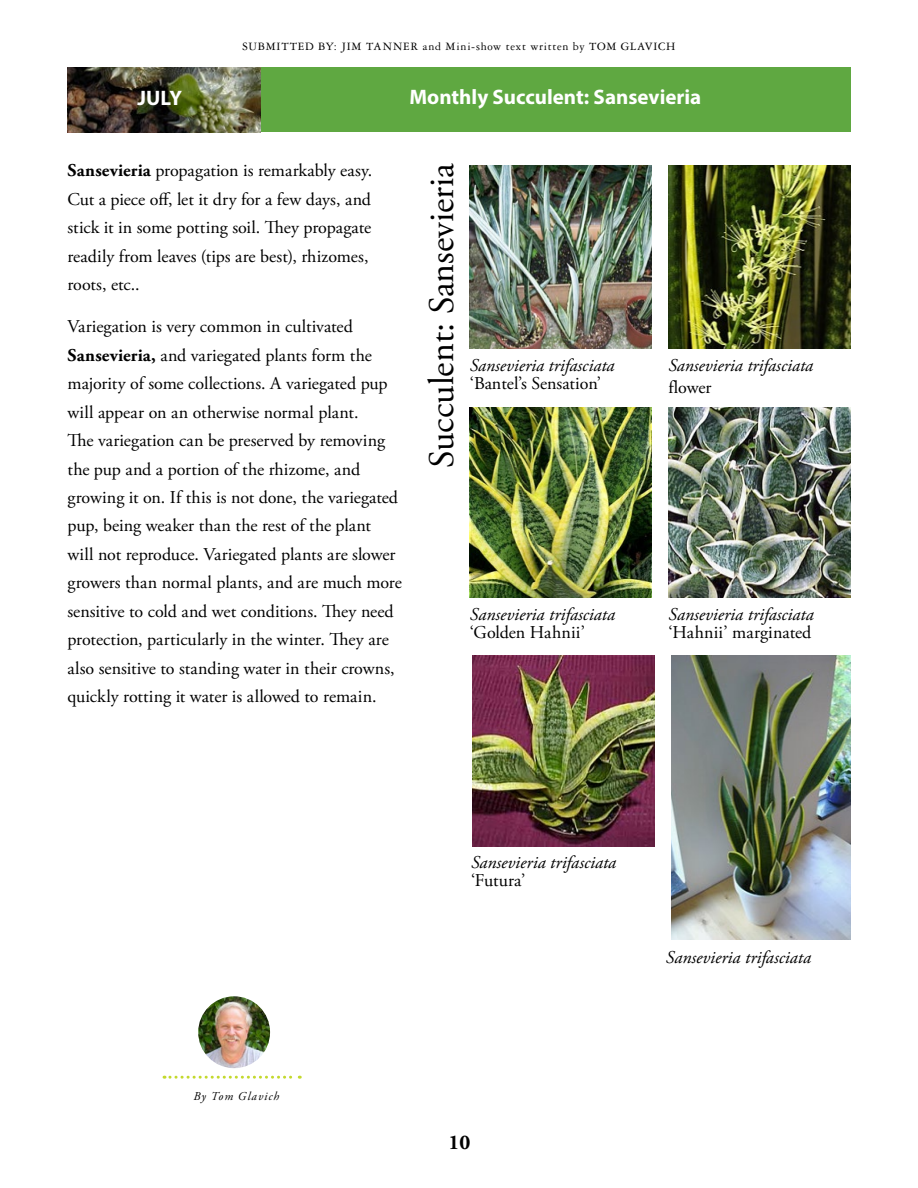
<style>
.page{position:relative;width:918px;height:1188px;background:#fff}
.page>*{position:absolute;margin:0;border:0;box-sizing:border-box;transform-origin:0 0}
.t1{font:36px "Adobe Garamond Pro";color:#000}
.t2{font:700 21px "Myriad Pro";color:#fff}
.t3{font:700 21px "Adobe Garamond Pro";color:#000}
.t4{font:18px/28.5px "Adobe Garamond Pro";color:#000}
.t5{font:italic 18px "Adobe Garamond Pro";color:#000}
.t6{font:12px "Garamond Three";letter-spacing:.06em;color:#000}
.t7{font:italic 12px "Adobe Garamond Pro";letter-spacing:.09em;color:#000}
.s1{font-weight:700}
</style>
<div class="page">
<div style="left:260px;top:68px;width:590px;height:64px;background:#5fa841"></div>
<img style="left:68px;top:68px;width:192px;height:65px">
<img style="left:470px;top:165px;width:181px;height:184px">
<img style="left:669px;top:165px;width:181px;height:184px">
<img style="left:472px;top:656px;width:182px;height:191px">
<img style="left:470px;top:407px;width:182px;height:190px">
<img style="left:669px;top:408px;width:181px;height:190px">
<img style="left:672px;top:656px;width:178px;height:284px">
<img style="left:198px;top:996px;width:72px;height:72px;border-radius:36px">
<svg style="left:164px;top:1076px;width:136px;height:3px"></svg>
<p class="t2" style="left:138px;top:84px;width:46px">JULY</p>
<p class="t6" style="left:242px;top:40px;width:435px">SUBMITTED BY: JIM TANNER and Mini-show text written by TOM GLAVICH</p>
<p class="t2" style="left:409px;top:83px;width:293px">Monthly Succulent: Sansevieria</p>
<p class="t4" style="left:68px;top:157px;width:306px"><span class="s1">Sansevieria</span> propagation is remarkably easy.<br>Cut a piece off, let it dry for a few days, and stick it in some potting soil. They propagate readily from leaves (tips are best), rhizomes, roots, etc..</p>
<p class="t4" style="left:68px;top:313px;width:336px">Variegation is very common in cultivated <span class="s1">Sansevieria,</span> and variegated plants form the majority of some collections. A variegated pup will appear on an otherwise normal plant.<br>The variegation can be preserved by removing the pup and a portion of the rhizome, and growing it on. If this is not done, the variegated pup, being weaker than the rest of the plant<br>will not reproduce. Variegated plants are slower growers than normal plants, and are much more sensitive to cold and wet conditions. They need protection, particularly in the winter. They are also sensitive to standing water in their crowns, quickly rotting it water is allowed to remain.</p>
<h1 class="t1" style="left:420px;top:468px;width:307px;rotate:-90deg">Succulent: Sansevieria</h1>
<p class="t5" style="left:470px;top:355px;width:146px">Sansevieria trifasciata</p>
<p class="t4" style="left:470px;top:370px;width:133px">‘Bantel’s Sensation’</p>
<p class="t5" style="left:470px;top:604px;width:147px">Sansevieria trifasciata</p>
<p class="t4" style="left:470px;top:619px;width:117px">‘Golden Hahnii’</p>
<p class="t5" style="left:669px;top:355px;width:146px">Sansevieria trifasciata</p>
<p class="t4" style="left:669px;top:373px;width:45px">flower</p>
<p class="t5" style="left:669px;top:604px;width:147px">Sansevieria trifasciata</p>
<p class="t4" style="left:669px;top:619px;width:144px">‘Hahnii’ marginated</p>
<p class="t7" style="left:193px;top:1089px;width:87px">By Tom Glavich</p>
<p class="t5" style="left:471px;top:852px;width:147px">Sansevieria trifasciata</p>
<p class="t4" style="left:471px;top:867px;width:56px">‘Futura’</p>
<p class="t5" style="left:666px;top:947px;width:147px">Sansevieria trifasciata</p>
<p class="t3" style="left:449px;top:1130px;width:23px">10</p>
</div>
